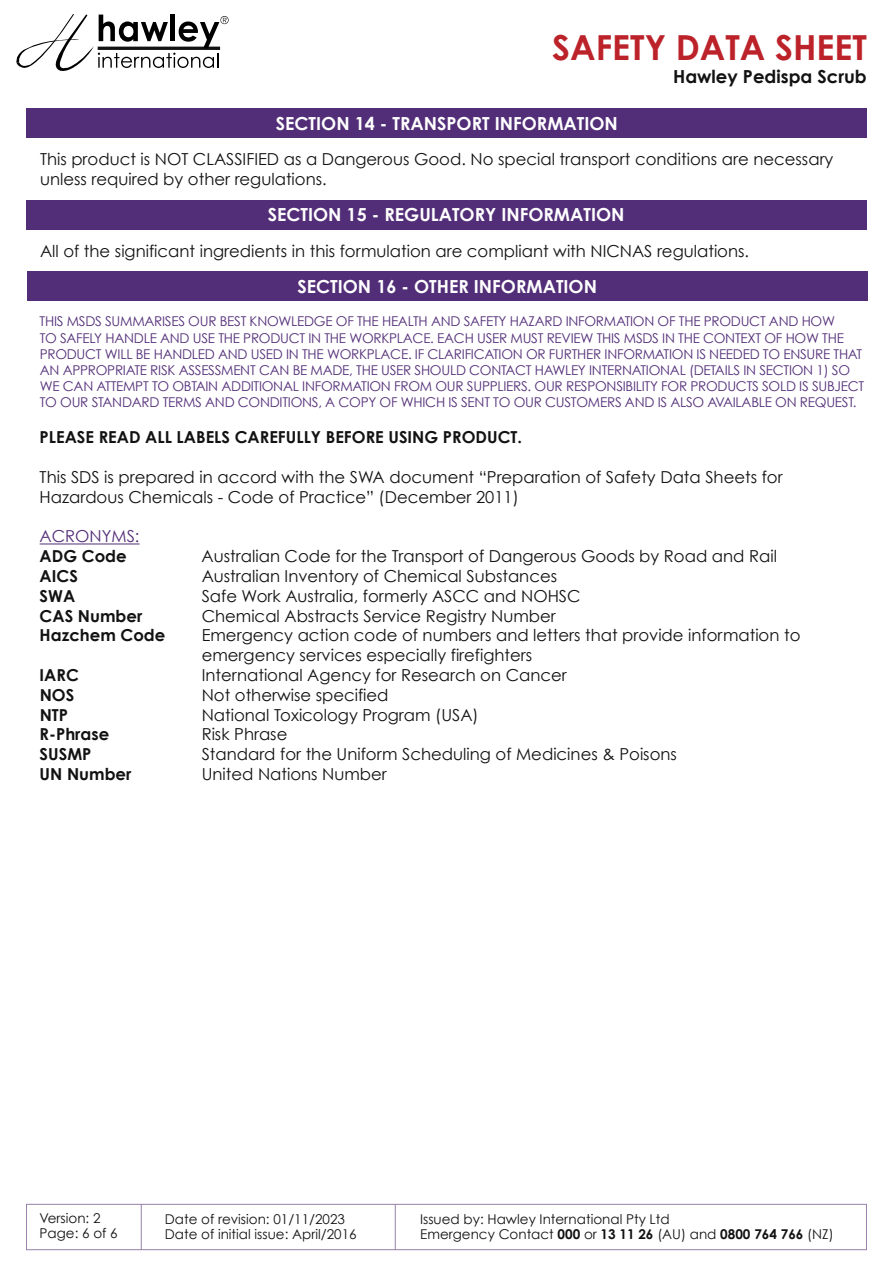
<style>
.page{position:relative;width:893px;height:1263px;background:#fff}
.page>*{position:absolute;margin:0;border:0;box-sizing:border-box;transform-origin:0 0}
.t1{font:700 34.5px "Century Gothic";color:#bc2229}
.t2{font:700 18px "Century Gothic";color:#fff}
.t3{font:700 18px "Century Gothic";color:#121212}
.t4{font:16.5px/19.8px "Century Gothic";color:#121212}
.t5{font:700 16.5px "Century Gothic";color:#121212}
.t6{font:16.5px "Century Gothic";color:#532e78}
.t7{font:13.5px/16.2px "Century Gothic";letter-spacing:-.02em;color:#532e78}
.t8{font:13.5px/15px "Century Gothic";color:#121212}
.s1{font-weight:700}
</style>
<div class="page">
<hr style="left:26px;top:1204px;width:841px;height:1px;background:#9781ac">
<hr style="left:26px;top:1249px;width:841px;height:1px;background:#9781ac">
<hr style="left:141px;top:1204px;width:1px;height:46px;background:#9781ac">
<hr style="left:395px;top:1204px;width:1px;height:46px;background:#9781ac">
<hr style="left:866px;top:1204px;width:1px;height:46px;background:#9781ac">
<hr style="left:26px;top:1204px;width:1px;height:46px;background:#9781ac">
<svg style="left:16px;top:14px;width:213px;height:57px"></svg>
<hr style="left:40px;top:543px;width:100px;height:1px;background:#532e78">
<div style="left:27px;top:108px;width:840px;height:30px;background:#532e78"></div>
<div style="left:26px;top:200px;width:840px;height:29px;background:#532e78"></div>
<div style="left:27px;top:271px;width:841px;height:30px;background:#532e78"></div>
<h1 class="t1" style="left:552px;top:26px;width:316px">SAFETY DATA SHEET</h1>
<p class="t2" style="left:276px;top:112px;width:343px">SECTION 14 - TRANSPORT INFORMATION</p>
<p class="t3" style="left:673px;top:65px;width:195px">Hawley Pedispa Scrub</p>
<p class="t4" style="left:40px;top:149px;width:795px">This product is NOT CLASSIFIED as a Dangerous Good. No special transport conditions are necessary unless required by other regulations.</p>
<p class="t2" style="left:268px;top:203px;width:358px">SECTION 15 - REGULATORY INFORMATION</p>
<p class="t4" style="left:40px;top:240px;width:711px">All of the significant ingredients in this formulation are compliant with NICNAS regulations.</p>
<p class="t2" style="left:297px;top:275px;width:301px">SECTION 16 - OTHER INFORMATION</p>
<p class="t7" style="left:40px;top:313px;width:826px">THIS MSDS SUMMARISES OUR BEST KNOWLEDGE OF THE HEALTH AND SAFETY HAZARD INFORMATION OF THE PRODUCT AND HOW<br>TO SAFELY HANDLE AND USE THE PRODUCT IN THE WORKPLACE. EACH USER MUST REVIEW THIS MSDS IN THE CONTEXT OF HOW THE PRODUCT WILL BE HANDLED AND USED IN THE WORKPLACE. IF CLARIFICATION OR FURTHER INFORMATION IS NEEDED TO ENSURE THAT AN APPROPRIATE RISK ASSESSMENT CAN BE MADE, THE USER SHOULD CONTACT HAWLEY INTERNATIONAL (DETAILS IN SECTION 1) SO WE CAN ATTEMPT TO OBTAIN ADDITIONAL INFORMATION FROM OUR SUPPLIERS. OUR RESPONSIBILITY FOR PRODUCTS SOLD IS SUBJECT TO OUR STANDARD TERMS AND CONDITIONS, A COPY OF WHICH IS SENT TO OUR CUSTOMERS AND IS ALSO AVAILABLE ON REQUEST.</p>
<p class="t5" style="left:40px;top:427px;width:484px">PLEASE READ ALL LABELS CAREFULLY BEFORE USING PRODUCT.</p>
<p class="t4" style="left:40px;top:467px;width:744px">This SDS is prepared in accord with the SWA document “Preparation of Safety Data Sheets for<br>Hazardous Chemicals - Code of Practice” (December 2011)</p>
<p class="t6" style="left:40px;top:526px;width:101px">ACRONYMS:</p>
<p class="t5" style="left:40px;top:546px;width:89px">ADG Code</p>
<p class="t4" style="left:202px;top:546px;width:577px">Australian Code for the Transport of Dangerous Goods by Road and Rail</p>
<p class="t5" style="left:40px;top:566px;width:40px">AICS</p>
<p class="t4" style="left:202px;top:566px;width:357px">Australian Inventory of Chemical Substances</p>
<p class="t5" style="left:40px;top:585px;width:37px">SWA</p>
<p class="t4" style="left:202px;top:586px;width:380px">Safe Work Australia, formerly ASCC and NOHSC</p>
<p class="t5" style="left:40px;top:605px;width:104px">CAS Number</p>
<p class="t4" style="left:202px;top:605px;width:356px">Chemical Abstracts Service Registry Number</p>
<p class="t5" style="left:40px;top:625px;width:127px">Hazchem Code</p>
<p class="t4" style="left:202px;top:625px;width:600px">Emergency action code of numbers and letters that provide information to emergency services especially firefighters</p>
<p class="t5" style="left:40px;top:665px;width:41px">IARC</p>
<p class="t4" style="left:202px;top:665px;width:367px">International Agency for Research on Cancer</p>
<p class="t5" style="left:40px;top:684px;width:36px">NOS</p>
<p class="t4" style="left:202px;top:685px;width:188px">Not otherwise specified</p>
<p class="t5" style="left:40px;top:704px;width:30px">NTP</p>
<p class="t4" style="left:202px;top:704px;width:278px">National Toxicology Program (USA)</p>
<p class="t5" style="left:40px;top:724px;width:71px">R-Phrase</p>
<p class="t4" style="left:202px;top:724px;width:87px">Risk Phrase</p>
<p class="t5" style="left:40px;top:744px;width:53px">SUSMP</p>
<p class="t4" style="left:202px;top:744px;width:477px">Standard for the Uniform Scheduling of Medicines &amp; Poisons</p>
<p class="t5" style="left:40px;top:764px;width:93px">UN Number</p>
<p class="t4" style="left:202px;top:764px;width:187px">United Nations Number</p>
<p class="t8" style="left:40px;top:1210px;width:80px">Version: 2<br>Page: 6 of 6</p>
<p class="t8" style="left:165px;top:1211px;width:193px">Date of revision: 01/11/2023<br>Date of initial issue: April/2016</p>
<p class="t8" style="left:420px;top:1211px;width:415px">Issued by: Hawley International Pty Ltd<br>Emergency Contact <span class="s1">000</span> or <span class="s1">13 11 26</span> (AU) and <span class="s1">0800 764 766</span> (NZ)</p>
</div>
